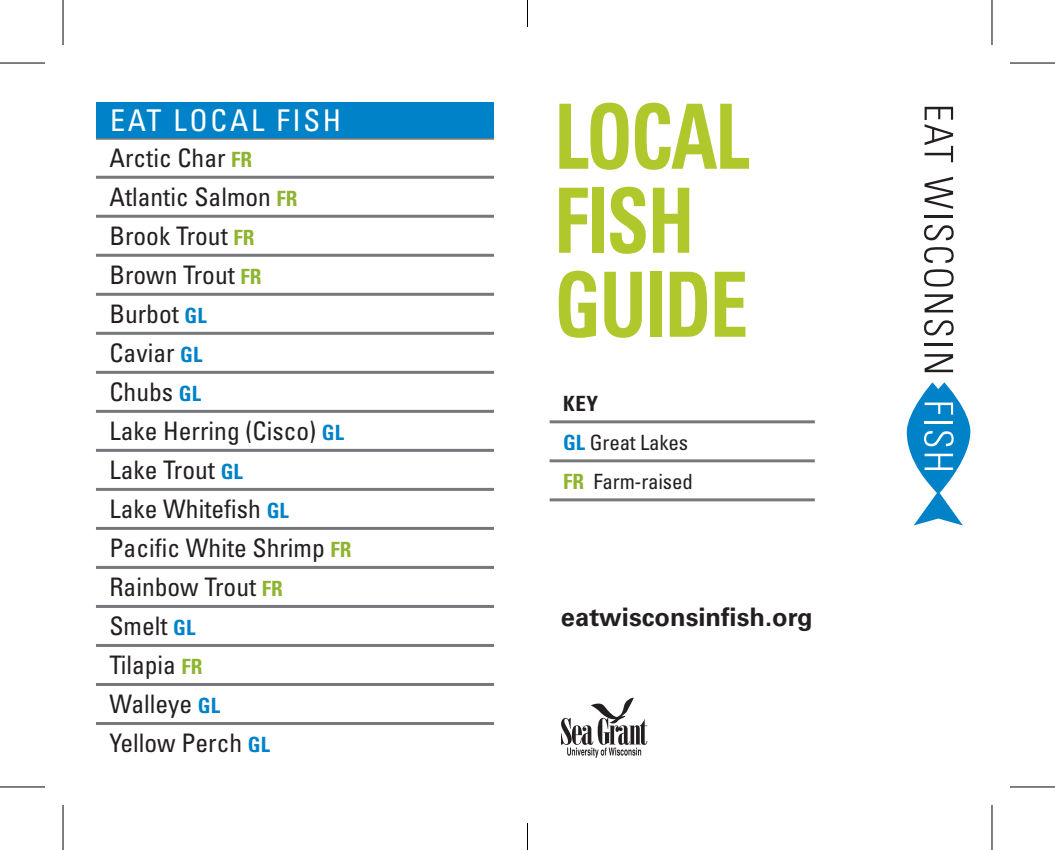
<style>
.page{position:relative;width:1055px;height:850px;background:#fff}
.page>*{position:absolute;margin:0;border:0;box-sizing:border-box;transform-origin:0 0}
.t1{font:700 condensed 90px/84px "Univers LT Std";letter-spacing:-.02em;color:#b0c82c;scale:.85 1}
.t2{font:condensed 30px "Univers LT Std";letter-spacing:.09em;color:#fff}
.t3{font:condensed 25.5px/39px "Univers LT Std";color:#231f20}
.t4{font:700 25.5px "Univers LT Std";color:#231f20}
.t5{font:condensed 21px/39px "Univers LT Std";letter-spacing:-.01em;color:#231f20}
.s1{font-weight:700;font-size:21px;color:#8fb431}
.s2{font-weight:700;font-size:21px;color:#0082c8}
.s3{font-weight:700}
.s4{font-weight:700;color:#0082c8}
.s5{font-weight:700;color:#8fb431}
</style>
<div class="page">
<hr style="left:96px;top:137px;width:398px;height:3px;background:#76787b">
<hr style="left:96px;top:176px;width:398px;height:3px;background:#76787b">
<hr style="left:96px;top:215px;width:398px;height:3px;background:#76787b">
<hr style="left:96px;top:254px;width:398px;height:3px;background:#76787b">
<hr style="left:96px;top:293px;width:398px;height:3px;background:#76787b">
<hr style="left:96px;top:332px;width:398px;height:3px;background:#76787b">
<hr style="left:96px;top:371px;width:398px;height:3px;background:#76787b">
<hr style="left:96px;top:410px;width:398px;height:3px;background:#76787b">
<hr style="left:96px;top:449px;width:398px;height:3px;background:#76787b">
<hr style="left:96px;top:488px;width:398px;height:3px;background:#76787b">
<hr style="left:96px;top:527px;width:398px;height:3px;background:#76787b">
<hr style="left:96px;top:566px;width:398px;height:3px;background:#76787b">
<hr style="left:96px;top:605px;width:398px;height:3px;background:#76787b">
<hr style="left:96px;top:644px;width:398px;height:3px;background:#76787b">
<hr style="left:96px;top:683px;width:398px;height:3px;background:#76787b">
<hr style="left:96px;top:722px;width:398px;height:3px;background:#76787b">
<div style="left:96px;top:103px;width:398px;height:35px;background:#0082c8"></div>
<svg style="left:924px;top:107px;width:29px;height:55px"></svg>
<svg style="left:924px;top:177px;width:29px;height:32px"></svg>
<hr style="left:924px;top:215px;width:29px;height:2px;background:#231f20">
<svg style="left:924px;top:225px;width:29px;height:15px"></svg>
<svg style="left:924px;top:247px;width:29px;height:16px"></svg>
<svg style="left:924px;top:269px;width:29px;height:17px"></svg>
<svg style="left:924px;top:294px;width:29px;height:18px"></svg>
<svg style="left:924px;top:320px;width:29px;height:15px"></svg>
<hr style="left:924px;top:343px;width:29px;height:2px;background:#231f20">
<svg style="left:924px;top:354px;width:29px;height:18px"></svg>
<svg style="left:907px;top:382px;width:63px;height:143px"></svg>
<hr style="left:550px;top:420px;width:265px;height:3px;background:#76787b">
<hr style="left:550px;top:459px;width:265px;height:3px;background:#76787b">
<hr style="left:550px;top:498px;width:265px;height:3px;background:#76787b">
<svg style="left:561px;top:697px;width:86px;height:60px"></svg>
<svg style="left:992px;top:0;width:1px;height:45px"></svg>
<svg style="left:992px;top:805px;width:1px;height:45px"></svg>
<hr style="left:0;top:62px;width:45px;height:2px;background:#000">
<hr style="left:1010px;top:62px;width:45px;height:2px;background:#000">
<hr style="left:0;top:786px;width:45px;height:1px;background:#000">
<hr style="left:1010px;top:786px;width:45px;height:1px;background:#000">
<hr style="left:62px;top:0;width:2px;height:45px;background:#000">
<hr style="left:62px;top:805px;width:2px;height:45px;background:#000">
<hr style="left:991px;top:0;width:1px;height:45px;background:#000">
<hr style="left:991px;top:805px;width:1px;height:45px;background:#000">
<svg style="left:527px;top:0;width:1px;height:27px"></svg>
<svg style="left:527px;top:823px;width:1px;height:27px"></svg>
<p class="t2" style="left:110px;top:102px;width:233px">EAT LOCAL FISH</p>
<h1 class="t1" style="left:554px;top:94px;width:231px">LOCAL<br>FISH<br>GUIDE</h1>
<p class="t3" style="left:109px;top:138px;width:243px">Arctic Char <span class="s1">FR<br></span>Atlantic Salmon <span class="s1">FR<br></span>Brook Trout <span class="s1">FR<br></span>Brown Trout <span class="s1">FR<br></span>Burbot <span class="s2">GL<br></span>Caviar <span class="s2">GL<br></span>Chubs <span class="s2">GL<br></span>Lake Herring (Cisco) <span class="s2">GL<br></span>Lake Trout <span class="s2">GL<br></span>Lake Whitefish <span class="s2">GL<br></span>Pacific White Shrimp <span class="s1">FR<br></span>Rainbow Trout <span class="s1">FR<br></span>Smelt <span class="s2">GL<br></span>Tilapia <span class="s1">FR<br></span>Walleye <span class="s2">GL<br></span>Yellow Perch <span class="s2">GL</span></p>
<p class="t5" style="left:563px;top:384px;width:131px"><span class="s3">KEY<br></span><span class="s4">GL</span> Great Lakes<br><span class="s5">FR</span> Farm-raised</p>
<p class="t4" style="left:561px;top:601px;width:253px">eatwisconsinfish.org</p>
</div>
